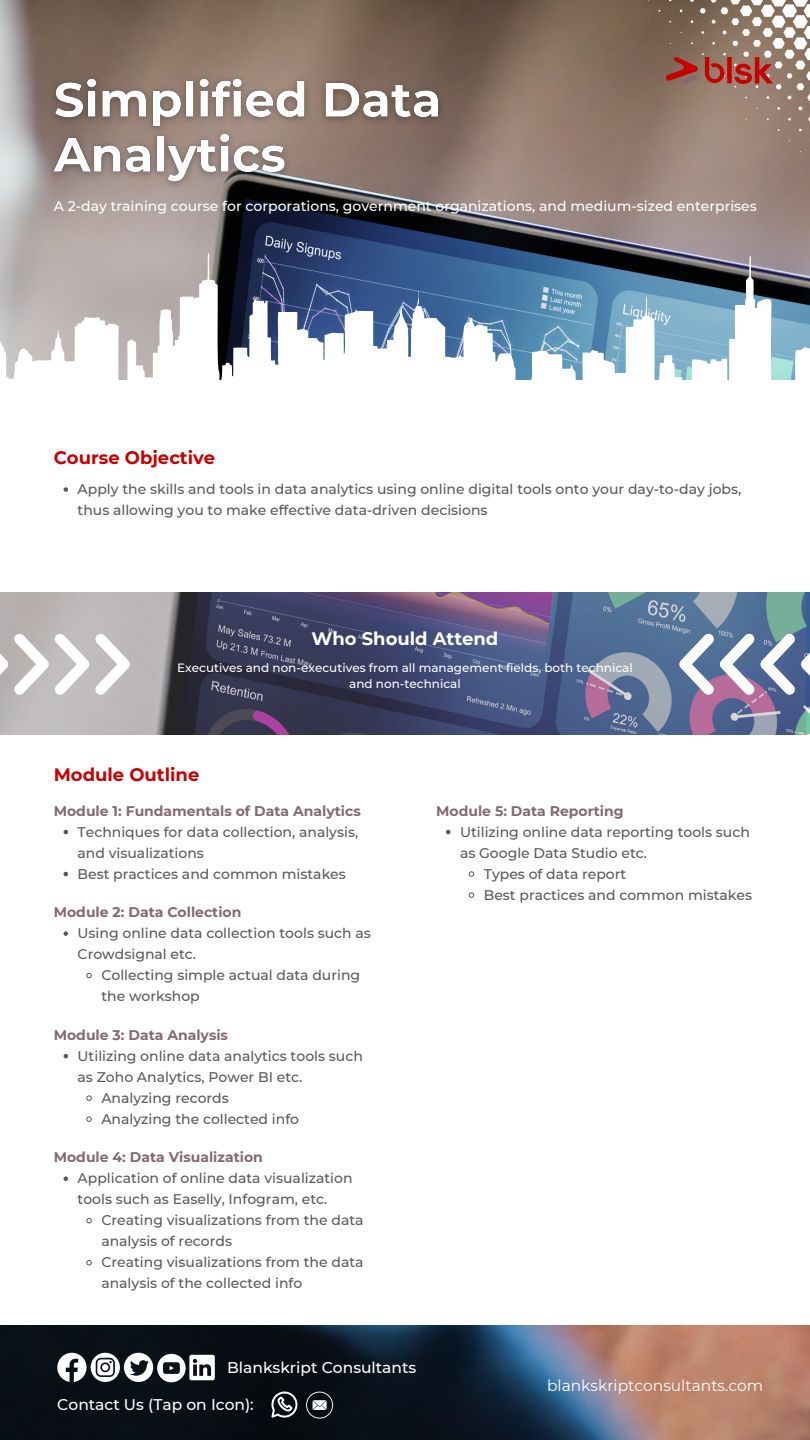
<style>
.page{position:relative;width:810px;height:1440px;background:#fff}
.page>*{position:absolute;margin:0;border:0;box-sizing:border-box;transform-origin:0 0}
.t1{font:700 18px "Montserrat";color:#c90000}
.t2{font:700 18px "Montserrat";color:#fff}
.t3{font:500 15.5px "Montserrat";color:#fff}
.t4{font:15.5px "Montserrat";color:#fff}
.t5{font:500 14px/21px "Montserrat";color:#595959}
.t6{font:700 14px "Montserrat";color:#846973}
.t7{font:500 14px "Montserrat";color:#fff}
.t8{font:500 12px/16.5px "Montserrat";color:#fff;text-align:center}
</style>
<div class="page">
<img style="left:0;top:0;width:810px;height:1440px">
<div style="left:0;top:380px;width:810px;height:212px;background:#fff"></div>
<svg style="left:0;top:253px;width:810px;height:127px"></svg>
<svg style="left:798px;top:107px;width:4px;height:3px"></svg>
<svg style="left:700px;top:0;width:110px;height:101px"></svg>
<img style="left:667px;top:57px;width:106px;height:26px">
<svg style="left:0;top:592px;width:806px;height:144px;background:#636783"></svg>
<div style="left:0;top:736px;width:810px;height:589px;background:#fff"></div>
<svg style="left:0;top:633px;width:130px;height:62px"></svg>
<svg style="left:679px;top:633px;width:131px;height:62px"></svg>
<svg style="left:271px;top:1392px;width:26px;height:26px"></svg>
<img style="left:41px;top:60px;width:413px;height:138px">
<svg style="left:64px;top:830px;width:4px;height:4px"></svg>
<svg style="left:64px;top:872px;width:4px;height:4px"></svg>
<svg style="left:64px;top:487px;width:4px;height:5px"></svg>
<svg style="left:64px;top:1054px;width:4px;height:4px"></svg>
<svg style="left:86px;top:1095px;width:6px;height:6px"></svg>
<svg style="left:86px;top:1116px;width:6px;height:6px"></svg>
<svg style="left:64px;top:931px;width:4px;height:5px"></svg>
<svg style="left:86px;top:972px;width:6px;height:7px"></svg>
<svg style="left:64px;top:1176px;width:4px;height:5px"></svg>
<svg style="left:86px;top:1218px;width:6px;height:6px"></svg>
<svg style="left:86px;top:1260px;width:6px;height:6px"></svg>
<svg style="left:446px;top:830px;width:4px;height:4px"></svg>
<svg style="left:468px;top:871px;width:7px;height:6px"></svg>
<svg style="left:468px;top:892px;width:7px;height:6px"></svg>
<svg style="left:306px;top:1392px;width:27px;height:27px"></svg>
<svg style="left:57px;top:1353px;width:158px;height:29px"></svg>
<p class="t7" style="left:54px;top:197px;width:705px">A 2-day training course for corporations, government organizations, and medium-sized enterprises</p>
<p class="t1" style="left:54px;top:447px;width:163px">Course Objective</p>
<p class="t5" style="left:78px;top:479px;width:665px">Apply the skills and tools in data analytics using online digital tools onto your day-to-day jobs, thus allowing you to make effective data-driven decisions</p>
<p class="t2" style="left:312px;top:628px;width:188px">Who Should Attend</p>
<p class="t8" style="left:177px;top:659px;width:457px">Executives and non-executives from all management fields, both technical and non-technical</p>
<p class="t1" style="left:54px;top:764px;width:147px">Module Outline</p>
<p class="t6" style="left:54px;top:802px;width:308px">Module 1: Fundamentals of Data Analytics</p>
<p class="t5" style="left:78px;top:821px;width:282px">Techniques for data collection, analysis, and visualizations</p>
<p class="t5" style="left:78px;top:863px;width:270px">Best practices and common mistakes</p>
<p class="t6" style="left:54px;top:904px;width:189px">Module 2: Data Collection</p>
<p class="t5" style="left:78px;top:923px;width:295px">Using online data collection tools such as<br>Crowdsignal etc.</p>
<p class="t5" style="left:101px;top:965px;width:260px">Collecting simple actual data during the workshop</p>
<p class="t6" style="left:54px;top:1026px;width:176px">Module 3: Data Analysis</p>
<p class="t5" style="left:78px;top:1045px;width:287px">Utilizing online data analytics tools such as Zoho Analytics, Power BI etc.</p>
<p class="t5" style="left:101px;top:1087px;width:129px">Analyzing records</p>
<p class="t5" style="left:101px;top:1108px;width:199px">Analyzing the collected info</p>
<p class="t6" style="left:54px;top:1149px;width:211px">Module 4: Data Visualization</p>
<p class="t5" style="left:78px;top:1168px;width:277px">Application of online data visualization tools such as Easelly, Infogram, etc.</p>
<p class="t5" style="left:101px;top:1210px;width:264px">Creating visualizations from the data analysis of records</p>
<p class="t5" style="left:101px;top:1252px;width:264px">Creating visualizations from the data analysis of the collected info</p>
<p class="t6" style="left:436px;top:802px;width:189px">Module 5: Data Reporting</p>
<p class="t5" style="left:460px;top:821px;width:291px">Utilizing online data reporting tools such as Google Data Studio etc.</p>
<p class="t5" style="left:484px;top:863px;width:144px">Types of data report</p>
<p class="t5" style="left:484px;top:884px;width:270px">Best practices and common mistakes</p>
<p class="t3" style="left:227px;top:1358px;width:191px">Blankskript Consultants</p>
<p class="t3" style="left:57px;top:1395px;width:198px">Contact Us (Tap on Icon):</p>
<p class="t4" style="left:547px;top:1376px;width:218px">blankskriptconsultants.com</p>
</div>
